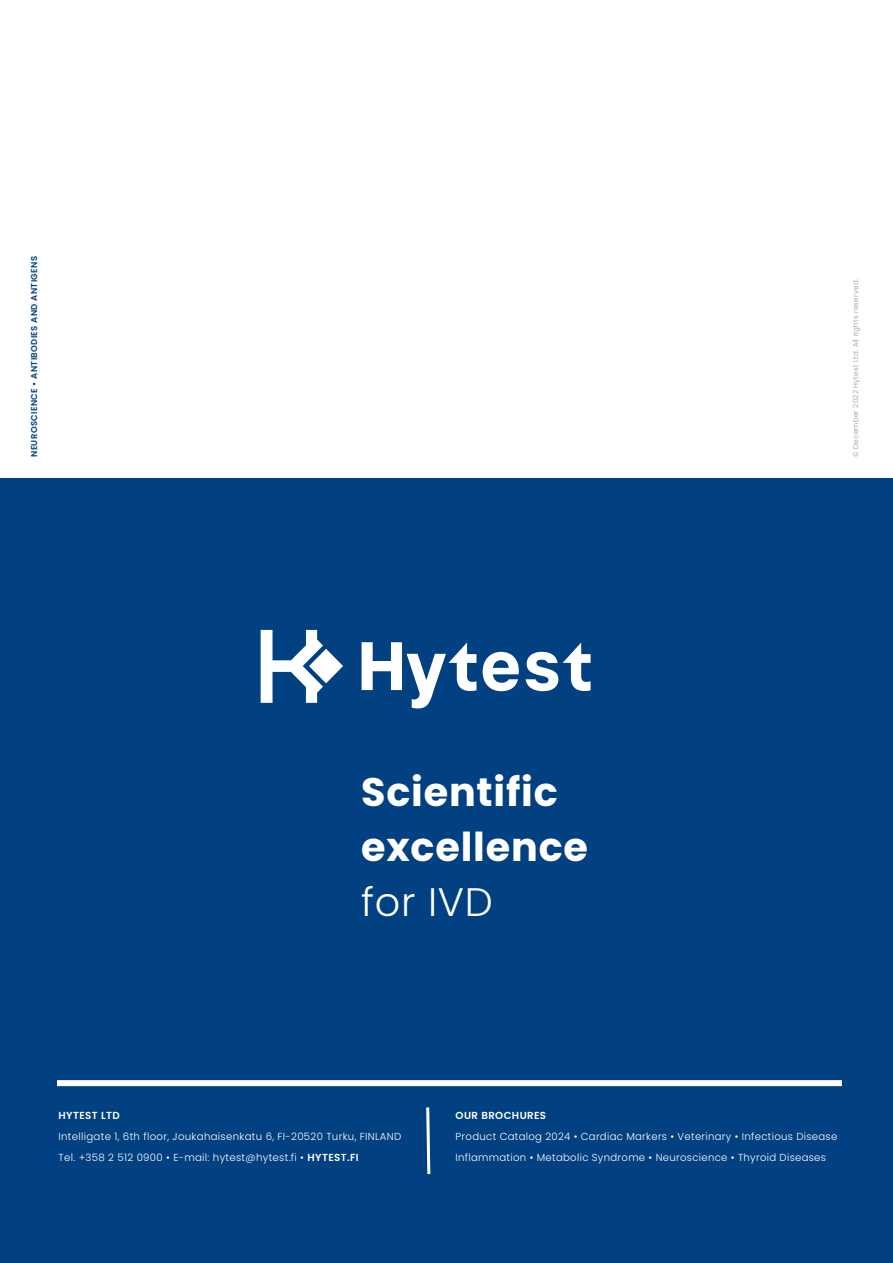
<style>
.page{position:relative;width:893px;height:1263px;background:#fff}
.page>*{position:absolute;margin:0;border:0;box-sizing:border-box;transform-origin:0 0}
.t1{font:700 39.75px/55.1px "Poppins";letter-spacing:.02em;color:#fff}
.t2{font:300 39.75px "Poppins";letter-spacing:.02em;color:#fff}
.t3{font:300 10.2px/21px "Poppins";letter-spacing:.03em;color:#fff}
.t4{font:600 10.2px "Poppins";letter-spacing:.04em;color:#fff}
.t5{font:600 8.55px "Poppins";letter-spacing:.04em;color:#014081}
.t6{font:300 7.05px "Poppins";letter-spacing:.04em;color:#939598}
.s1{font-weight:600}
</style>
<div class="page">
<div style="left:0;top:478px;width:893px;height:785px;background:#014081"></div>
<svg style="left:261px;top:630px;width:82px;height:73px"></svg>
<svg style="left:483px;top:652px;width:36px;height:39px"></svg>
<svg style="left:362px;top:642px;width:114px;height:66px"></svg>
<svg style="left:526px;top:642px;width:65px;height:49px"></svg>
<svg style="left:426px;top:1107px;width:5px;height:68px"></svg>
<div style="left:57px;top:1080px;width:785px;height:6px;background:#fff"></div>
<p class="t5" style="left:29px;top:457px;width:203px;rotate:-90deg">NEUROSCIENCE • ANTIBODIES AND ANTIGENS</p>
<p class="t6" style="left:851px;top:457px;width:180px;rotate:-90deg">© December 2022 Hytest Ltd. All rights reserved.</p>
<h1 class="t1" style="left:361px;top:764px;width:228px">Scientific excellence</h1>
<h1 class="t2" style="left:361px;top:879px;width:133px">for IVD</h1>
<p class="t4" style="left:58px;top:1109px;width:63px">HYTEST LTD</p>
<p class="t3" style="left:58px;top:1125px;width:344px">Intelligate 1, 6th floor, Joukahaisenkatu 6, FI-20520 Turku, FINLAND<br>Tel. +358 2 512 0900 • E-mail: hytest@hytest.fi • <span class="s1">HYTEST.FI</span></p>
<p class="t4" style="left:456px;top:1109px;width:92px">OUR BROCHURES</p>
<p class="t3" style="left:456px;top:1125px;width:383px">Product Catalog 2024 • Cardiac Markers • Veterinary • Infectious Disease<br>Inflammation • Metabolic Syndrome • Neuroscience • Thyroid Diseases</p>
</div>
